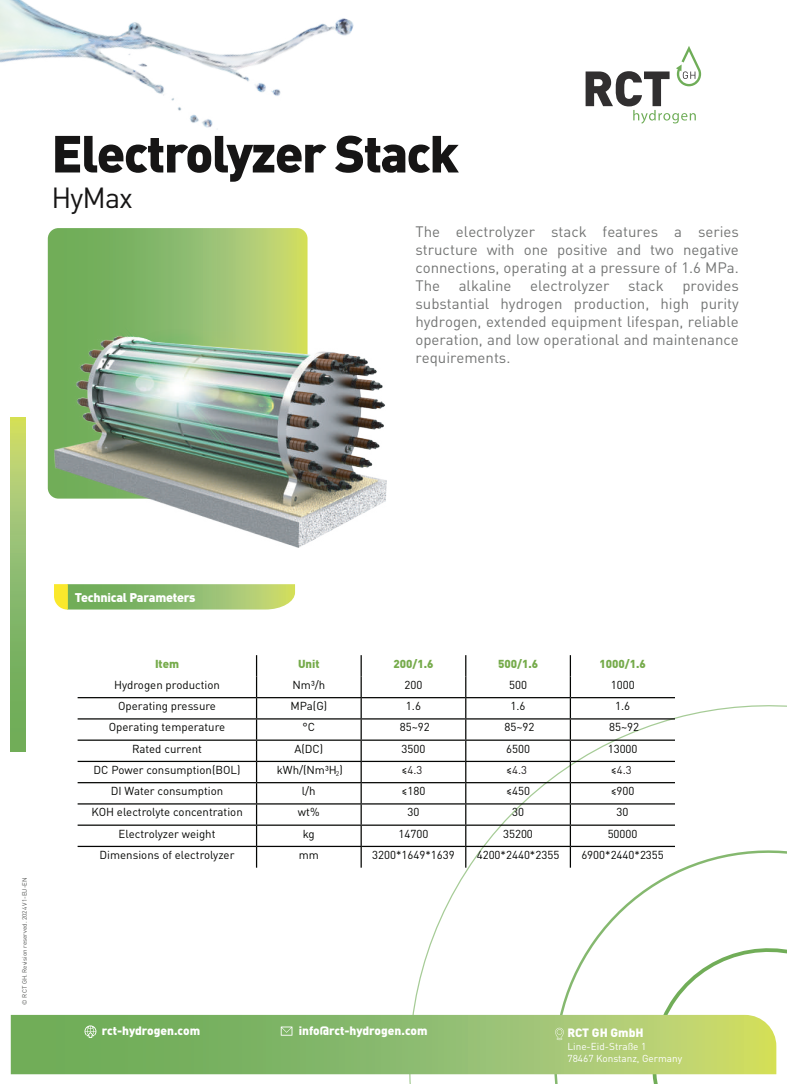
<style>
.page{position:relative;width:787px;height:1084px;background:#fff}
.page>*{position:absolute;margin:0;border:0;box-sizing:border-box;transform-origin:0 0}
.t1{font:900 51.38px "DINOT";letter-spacing:-.03em;color:#161515}
.t2{font:28.75px "DINOT";letter-spacing:-.03em;color:#161515}
.t3{font:15px/18px "DINOT";color:#373938;text-align:justify}
.t4{font:900 12.5px "DINOT";letter-spacing:-.02em;color:#fff}
.t5{font:900 12px "DINOT";color:#fff}
.t6{font:11.5px "DINOT";color:#040503}
.t7{font:900 11.5px "DINOT";color:#76ab4b}
.t8{font:11.25px "DINOT";color:#231f20}
.t9{font:10px/12.5px "DINOT";color:#fff}
.t10{font:6.88px "DINOT";color:#231f20}
.t11{font:6.25px "DINOT";color:#545554}
.s1{font-size:11.5px;color:#040503}
</style>
<div class="page">
<svg style="left:409px;top:705px;width:378px;height:379px"></svg>
<svg style="left:48px;top:228px;width:259px;height:270px;background:#91bd68"></svg>
<img style="left:54px;top:320px;width:332px;height:227px">
<svg style="left:54px;top:584px;width:241px;height:25px;background:#9ac16a"></svg>
<svg style="left:11px;top:1015px;width:765px;height:59px;background:#93be69"></svg>
<svg style="left:11px;top:418px;width:14px;height:333px;background:#93be69"></svg>
<img style="left:0;top:0;width:354px;height:128px">
<svg style="left:281px;top:1026px;width:11px;height:9px"></svg>
<svg style="left:84px;top:1025px;width:12px;height:13px"></svg>
<svg style="left:555px;top:1028px;width:8px;height:12px"></svg>
<hr style="left:360px;top:655px;width:2px;height:21px;background:#040503">
<hr style="left:569px;top:655px;width:2px;height:21px;background:#040503">
<hr style="left:360px;top:676px;width:2px;height:21px;background:#040503">
<hr style="left:569px;top:676px;width:2px;height:21px;background:#040503">
<hr style="left:78px;top:697px;width:178px;height:1px;background:#040503">
<hr style="left:256px;top:697px;width:105px;height:1px;background:#040503">
<hr style="left:361px;top:697px;width:105px;height:1px;background:#040503">
<hr style="left:360px;top:698px;width:2px;height:20px;background:#040503">
<hr style="left:466px;top:697px;width:104px;height:1px;background:#040503">
<hr style="left:570px;top:697px;width:105px;height:1px;background:#040503">
<hr style="left:569px;top:698px;width:2px;height:20px;background:#040503">
<hr style="left:78px;top:718px;width:178px;height:1px;background:#040503">
<hr style="left:256px;top:718px;width:105px;height:1px;background:#040503">
<hr style="left:361px;top:718px;width:105px;height:1px;background:#040503">
<hr style="left:360px;top:719px;width:2px;height:21px;background:#040503">
<hr style="left:466px;top:718px;width:104px;height:1px;background:#040503">
<hr style="left:570px;top:718px;width:105px;height:1px;background:#040503">
<hr style="left:569px;top:719px;width:2px;height:21px;background:#040503">
<hr style="left:78px;top:739px;width:178px;height:2px;background:#040503">
<hr style="left:256px;top:739px;width:105px;height:2px;background:#040503">
<hr style="left:361px;top:739px;width:105px;height:2px;background:#040503">
<hr style="left:360px;top:741px;width:2px;height:20px;background:#040503">
<hr style="left:466px;top:739px;width:104px;height:2px;background:#040503">
<hr style="left:570px;top:739px;width:105px;height:2px;background:#040503">
<hr style="left:569px;top:741px;width:2px;height:20px;background:#040503">
<hr style="left:78px;top:761px;width:178px;height:1px;background:#040503">
<hr style="left:256px;top:761px;width:105px;height:1px;background:#040503">
<hr style="left:361px;top:761px;width:105px;height:1px;background:#040503">
<hr style="left:360px;top:762px;width:2px;height:20px;background:#040503">
<hr style="left:466px;top:761px;width:104px;height:1px;background:#040503">
<hr style="left:570px;top:761px;width:105px;height:1px;background:#040503">
<hr style="left:569px;top:762px;width:2px;height:20px;background:#040503">
<hr style="left:78px;top:782px;width:178px;height:1px;background:#040503">
<hr style="left:256px;top:782px;width:105px;height:1px;background:#040503">
<hr style="left:361px;top:782px;width:105px;height:1px;background:#040503">
<hr style="left:360px;top:783px;width:2px;height:20px;background:#040503">
<hr style="left:466px;top:782px;width:104px;height:1px;background:#040503">
<hr style="left:570px;top:782px;width:105px;height:1px;background:#040503">
<hr style="left:569px;top:783px;width:2px;height:20px;background:#040503">
<hr style="left:78px;top:803px;width:178px;height:1px;background:#040503">
<hr style="left:256px;top:803px;width:105px;height:1px;background:#040503">
<hr style="left:361px;top:803px;width:105px;height:1px;background:#040503">
<hr style="left:360px;top:804px;width:2px;height:21px;background:#040503">
<hr style="left:466px;top:803px;width:104px;height:1px;background:#040503">
<hr style="left:570px;top:803px;width:105px;height:1px;background:#040503">
<hr style="left:569px;top:804px;width:2px;height:21px;background:#040503">
<hr style="left:78px;top:824px;width:178px;height:2px;background:#040503">
<hr style="left:256px;top:824px;width:105px;height:2px;background:#040503">
<hr style="left:361px;top:824px;width:105px;height:2px;background:#040503">
<hr style="left:360px;top:826px;width:2px;height:20px;background:#040503">
<hr style="left:466px;top:824px;width:104px;height:2px;background:#040503">
<hr style="left:570px;top:824px;width:105px;height:2px;background:#040503">
<hr style="left:569px;top:826px;width:2px;height:20px;background:#040503">
<hr style="left:78px;top:846px;width:178px;height:1px;background:#040503">
<hr style="left:256px;top:846px;width:105px;height:1px;background:#040503">
<svg style="left:256px;top:655px;width:1px;height:213px"></svg>
<hr style="left:361px;top:846px;width:105px;height:1px;background:#040503">
<hr style="left:360px;top:847px;width:2px;height:21px;background:#040503">
<hr style="left:466px;top:846px;width:104px;height:1px;background:#040503">
<svg style="left:465px;top:655px;width:1px;height:213px"></svg>
<hr style="left:570px;top:846px;width:105px;height:1px;background:#040503">
<hr style="left:569px;top:847px;width:2px;height:21px;background:#040503">
<svg style="left:585px;top:46px;width:116px;height:78px"></svg>
<h1 class="t1" style="left:51px;top:119px;width:409px">Electrolyzer Stack</h1>
<h2 class="t2" style="left:51px;top:179px;width:83px">HyMax</h2>
<p class="t3" style="left:415px;top:222px;width:325px">The electrolyzer stack features a series structure with one positive and two negative connections, operating at a pressure of 1.6 MPa.<br>The alkaline electrolyzer stack provides substantial hydrogen production, high purity hydrogen, extended equipment lifespan, reliable operation, and low operational and maintenance requirements.</p>
<p class="t11" style="left:21px;top:1004px;width:129px;rotate:-90deg">© RCT GH. Revision reserved. 2024 V1-EU-EN</p>
<p class="t4" style="left:75px;top:589px;width:122px">Technical Parameters</p>
<p class="t7" style="left:155px;top:656px;width:26px">Item</p>
<p class="t7" style="left:298px;top:656px;width:23px">Unit</p>
<p class="t7" style="left:393px;top:656px;width:42px">200/1.6</p>
<p class="t7" style="left:498px;top:656px;width:42px">500/1.6</p>
<p class="t7" style="left:599px;top:656px;width:48px">1000/1.6</p>
<p class="t6" style="left:114px;top:678px;width:107px">Hydrogen production</p>
<p class="t6" style="left:292px;top:678px;width:34px">Nm³/h</p>
<p class="t6" style="left:404px;top:678px;width:19px">200</p>
<p class="t6" style="left:509px;top:678px;width:19px">500</p>
<p class="t6" style="left:610px;top:678px;width:25px">1000</p>
<p class="t6" style="left:118px;top:699px;width:99px">Operating pressure</p>
<p class="t6" style="left:290px;top:699px;width:38px">MPa(G)</p>
<p class="t6" style="left:406px;top:699px;width:17px">1.6</p>
<p class="t6" style="left:510px;top:699px;width:17px">1.6</p>
<p class="t6" style="left:615px;top:699px;width:17px">1.6</p>
<p class="t6" style="left:109px;top:720px;width:118px">Operating temperature</p>
<p class="t6" style="left:302px;top:720px;width:14px">°C</p>
<p class="t6" style="left:400px;top:720px;width:32px">85~92</p>
<p class="t6" style="left:504px;top:720px;width:32px">85~92</p>
<p class="t6" style="left:609px;top:720px;width:32px">85~92</p>
<p class="t6" style="left:132px;top:741px;width:71px">Rated current</p>
<p class="t6" style="left:294px;top:741px;width:30px">A(DC)</p>
<p class="t6" style="left:401px;top:741px;width:25px">3500</p>
<p class="t6" style="left:506px;top:741px;width:25px">6500</p>
<p class="t6" style="left:607px;top:741px;width:31px">13000</p>
<p class="t6" style="left:94px;top:763px;width:148px">DC Power consumption(BOL)</p>
<p class="t6" style="left:277px;top:763px;width:68px">kWh/(Nm³H )</p>
<p class="t8" style="left:401px;top:763px;width:22px"><span class="s1">≤</span>4.3</p>
<p class="t8" style="left:506px;top:763px;width:22px"><span class="s1">≤</span>4.3</p>
<p class="t8" style="left:611px;top:763px;width:22px"><span class="s1">≤</span>4.3</p>
<p class="t6" style="left:111px;top:784px;width:114px">DI Water consumption</p>
<p class="t6" style="left:302px;top:784px;width:15px">l/h</p>
<p class="t6" style="left:401px;top:784px;width:25px">≤180</p>
<p class="t6" style="left:506px;top:784px;width:25px">≤450</p>
<p class="t6" style="left:610px;top:784px;width:25px">≤900</p>
<p class="t6" style="left:91px;top:805px;width:153px">KOH electrolyte concentration</p>
<p class="t6" style="left:298px;top:805px;width:23px">wt%</p>
<p class="t6" style="left:407px;top:805px;width:13px">30</p>
<p class="t6" style="left:512px;top:805px;width:13px">30</p>
<p class="t6" style="left:616px;top:805px;width:13px">30</p>
<p class="t6" style="left:119px;top:826px;width:98px">Electrolyzer weight</p>
<p class="t6" style="left:303px;top:826px;width:13px">kg</p>
<p class="t6" style="left:398px;top:826px;width:31px">14700</p>
<p class="t6" style="left:503px;top:826px;width:31px">35200</p>
<p class="t6" style="left:607px;top:826px;width:31px">50000</p>
<p class="t6" style="left:100px;top:848px;width:136px">Dimensions of electrolyzer</p>
<p class="t6" style="left:299px;top:848px;width:22px">mm</p>
<p class="t6" style="left:372px;top:848px;width:84px">3200*1649*1639</p>
<p class="t6" style="left:476px;top:848px;width:84px">4200*2440*2355</p>
<p class="t6" style="left:581px;top:848px;width:84px">6900*2440*2355</p>
<p class="t10" style="left:336px;top:769px;width:5px">2</p>
<p class="t5" style="left:102px;top:1023px;width:100px">rct-hydrogen.com</p>
<p class="t5" style="left:299px;top:1023px;width:130px">info@rct-hydrogen.com</p>
<p class="t5" style="left:567px;top:1025px;width:78px">RCT GH GmbH</p>
<p class="t9" style="left:567px;top:1039px;width:116px">Line-Eid-Straße 1<br>78467 Konstanz, Germany</p>
</div>
